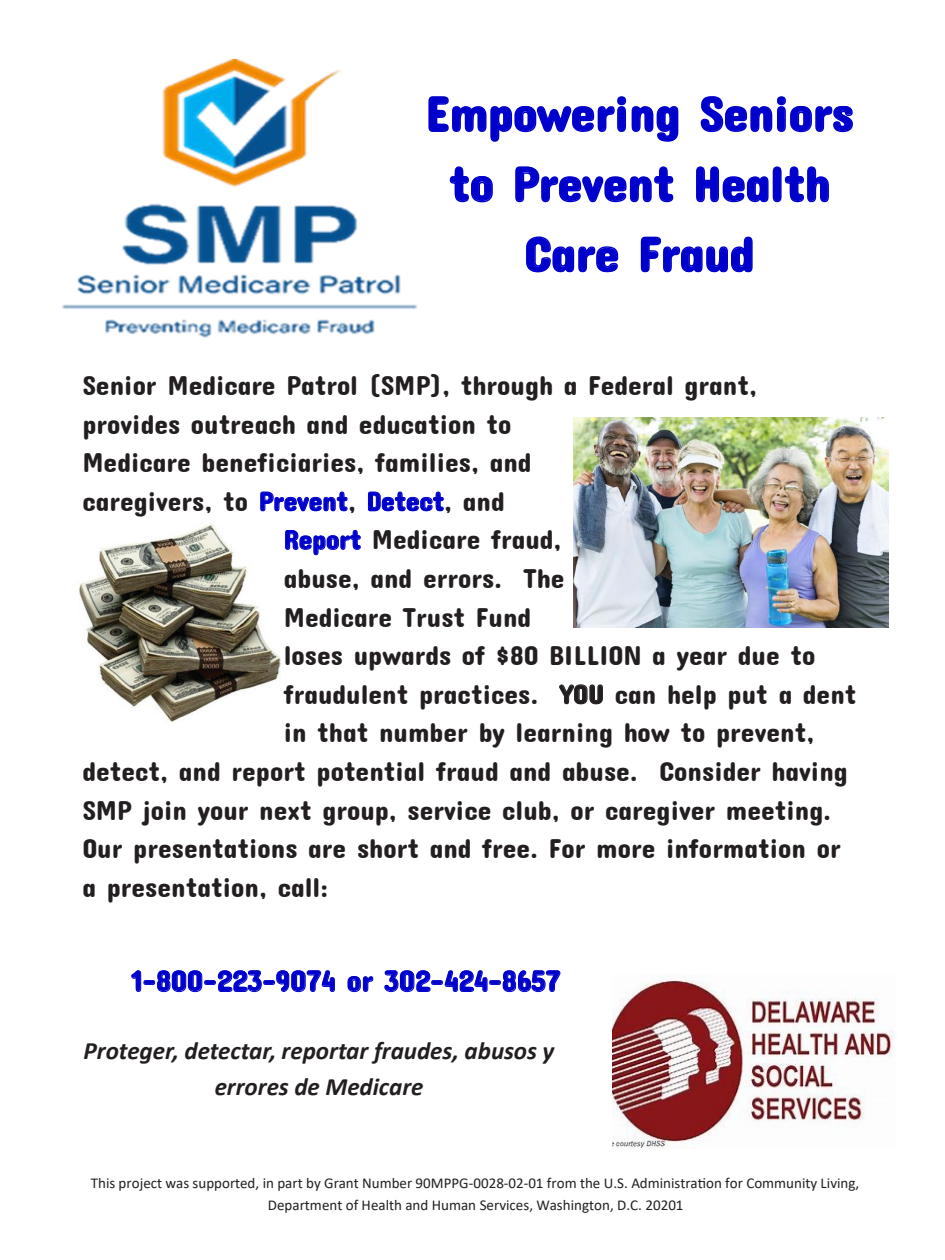
<style>
.page{position:relative;width:945px;height:1260px;background:#fff}
.page>*{position:absolute;margin:0;border:0;box-sizing:border-box;transform-origin:0 0}
.t1{font:50px/70.1px "Concert One";letter-spacing:-.01em;color:#00c;text-align:center}
.t2{font:30px "Concert One";letter-spacing:-.01em;color:#00c}
.t3{font:27.5px "Concert One";color:#231f20}
.t4{font:italic 700 25px/36.2px "Calibri";color:#231f20;text-align:center}
.t5{font:15px/21.8px "Calibri";color:#231f20;text-align:center}
.s1{color:#00c}
</style>
<div class="page">
<img style="left:62px;top:59px;width:355px;height:279px">
<img style="left:79px;top:523px;width:201px;height:199px">
<img style="left:573px;top:417px;width:316px;height:211px">
<img style="left:612px;top:974px;width:282px;height:175px">
<p class="t1" style="left:426px;top:77px;width:430px">Empowering Seniors to Prevent Health<br>Care Fraud</p>
<p class="t3" style="left:82px;top:369px;width:676px">Senior Medicare Patrol (SMP), through a Federal grant,</p>
<p class="t3" style="left:82px;top:407px;width:431px">provides outreach and education to</p>
<p class="t3" style="left:82px;top:446px;width:451px">Medicare beneficiaries, families, and</p>
<p class="t3" style="left:82px;top:485px;width:424px">caregivers, to <span class="s1">Prevent</span>, <span class="s1">Detect</span>, and</p>
<p class="t3" style="left:284px;top:523px;width:279px"><span class="s1">Report</span> Medicare fraud,</p>
<p class="t3" style="left:284px;top:562px;width:282px">abuse, and errors. The</p>
<p class="t3" style="left:284px;top:600px;width:249px">Medicare Trust Fund</p>
<p class="t3" style="left:284px;top:639px;width:533px">loses upwards of $80 BILLION a year due to</p>
<p class="t3" style="left:284px;top:677px;width:574px">fraudulent practices. YOU can help put a dent</p>
<p class="t3" style="left:284px;top:716px;width:532px">in that number by learning how to prevent,</p>
<p class="t3" style="left:82px;top:755px;width:767px">detect, and report potential fraud and abuse. Consider having</p>
<p class="t3" style="left:82px;top:793px;width:751px">SMP join your next group, service club, or caregiver meeting.</p>
<p class="t3" style="left:82px;top:832px;width:760px">Our presentations are short and free. For more information or</p>
<p class="t3" style="left:82px;top:870px;width:247px">a presentation, call:</p>
<p class="t2" style="left:131px;top:963px;width:431px">1-800-223-9074 or 302-424-8657</p>
<p class="t4" style="left:84px;top:1031px;width:472px">Proteger, detectar, reportar fraudes, abusos y errores de Medicare</p>
<p class="t5" style="left:91px;top:1172px;width:770px">This project was supported, in part by Grant Number 90MPPG-0028-02-01 from the U.S. Administration for Community Living,<br>Department of Health and Human Services, Washington, D.C. 20201</p>
</div>
